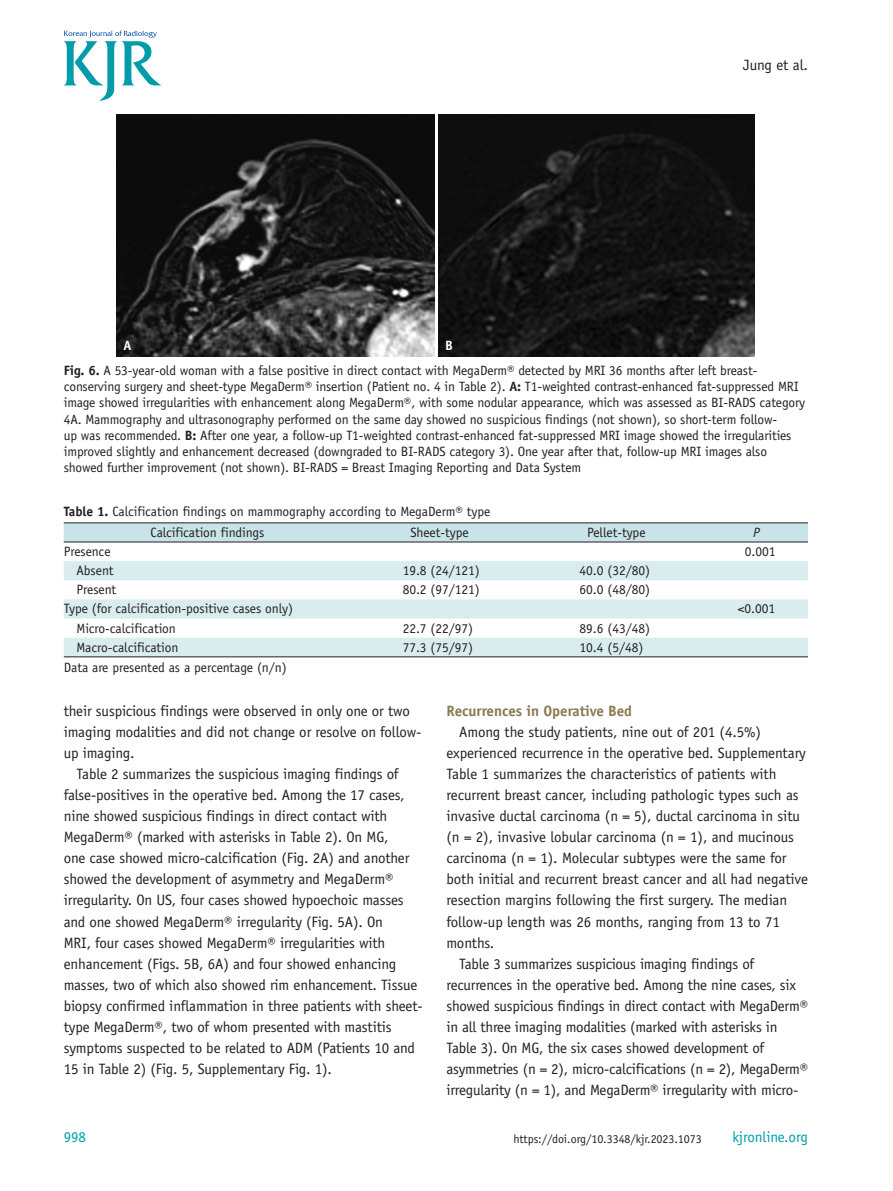
<style>
.page{position:relative;width:893px;height:1191px;background:#fff}
.page>*{position:absolute;margin:0;border:0;box-sizing:border-box;transform-origin:0 0}
.본문{font:15px/21px "Officina Sans Std";letter-spacing:-.01em;color:#231f20}
._1_제목{font:700 15px "Officina Sans Std";letter-spacing:-.005em;color:#887a51}
.t1{font:15px "Officina Sans Std";letter-spacing:-.005em;color:#009caa}
.그림제목{font:13.5px/16.2px "Officina Sans Std";letter-spacing:-.01em;color:#231f20}
.표본문{font:13.5px "Officina Sans Std";letter-spacing:-.005em;color:#231f20}
.표제목{font:13.5px "Officina Sans Std";letter-spacing:-.005em;color:#231f20}
.표설명{font:13.5px "Officina Sans Std";letter-spacing:-.005em;color:#231f20}
.t2{font:700 13.5px "Officina Sans Std";color:#fff}
.표본문-2{font:italic 13.5px "Officina Sans Std";color:#231f20}
.t3{font:12px "Officina Sans Std";letter-spacing:-.005em;color:#231f20}
.s1{font-weight:700}
</style>
<div class="page">
<svg style="left:64px;top:31px;width:97px;height:70px"></svg>
<div style="left:64px;top:523px;width:744px;height:18px;background:#c9e4e9"></div>
<svg style="left:64px;top:561px;width:744px;height:95px;fill:#d9edef"></svg>
<hr style="left:64px;top:522px;width:287px;height:1px;background:#231f20">
<hr style="left:351px;top:522px;width:177px;height:1px;background:#231f20">
<hr style="left:528px;top:522px;width:177px;height:1px;background:#231f20">
<hr style="left:705px;top:522px;width:103px;height:1px;background:#231f20">
<hr style="left:64px;top:541px;width:287px;height:1px;background:#231f20">
<hr style="left:351px;top:541px;width:177px;height:1px;background:#231f20">
<hr style="left:528px;top:541px;width:177px;height:1px;background:#231f20">
<hr style="left:705px;top:541px;width:103px;height:1px;background:#231f20">
<hr style="left:64px;top:656px;width:287px;height:1px;background:#231f20">
<hr style="left:351px;top:656px;width:177px;height:1px;background:#231f20">
<hr style="left:528px;top:656px;width:177px;height:1px;background:#231f20">
<hr style="left:705px;top:656px;width:103px;height:1px;background:#231f20">
<img style="left:117px;top:115px;width:317px;height:241px">
<img style="left:438px;top:115px;width:317px;height:241px">
<p class="t2" style="left:124px;top:337px;width:10px">A</p>
<p class="t2" style="left:445px;top:337px;width:9px">B</p>
<p class="본문" style="left:743px;top:54px;width:66px">Jung et al.</p>
<p class="그림제목" style="left:64px;top:362px;width:743px"><span class="s1">Fig. 6.</span> A 53-year-old woman with a false positive in direct contact with MegaDerm® detected by MRI 36 months after left breast&shy;conserving surgery and sheet-type MegaDerm® insertion (Patient no. 4 in Table 2). <span class="s1">A:</span> T1-weighted contrast-enhanced fat-suppressed MRI image showed irregularities with enhancement along MegaDerm®, with some nodular appearance, which was assessed as BI-RADS category 4A. Mammography and ultrasonography performed on the same day showed no suspicious findings (not shown), so short-term follow-<br>up was recommended. <span class="s1">B:</span> After one year, a follow-up T1-weighted contrast-enhanced fat-suppressed MRI image showed the irregularities improved slightly and enhancement decreased (downgraded to BI-RADS category 3). One year after that, follow-up MRI images also showed further improvement (not shown). BI-RADS = Breast Imaging Reporting and Data System</p>
<p class="표제목" style="left:64px;top:504px;width:428px"><span class="s1">Table 1.</span> Calcification findings on mammography according to MegaDerm® type</p>
<p class="표본문" style="left:150px;top:524px;width:115px">Calcification findings</p>
<p class="표본문" style="left:410px;top:524px;width:60px">Sheet-type</p>
<p class="표본문" style="left:587px;top:524px;width:60px">Pellet-type</p>
<p class="표본문-2" style="left:753px;top:524px;width:8px">P</p>
<p class="표본문" style="left:64px;top:544px;width:48px">Presence</p>
<p class="표본문" style="left:745px;top:544px;width:32px">0.001</p>
<p class="표본문" style="left:77px;top:563px;width:38px">Absent</p>
<p class="표본문" style="left:403px;top:563px;width:79px">19.8 (24/121)</p>
<p class="표본문" style="left:580px;top:563px;width:72px">40.0 (32/80)</p>
<p class="표본문" style="left:77px;top:582px;width:41px">Present</p>
<p class="표본문" style="left:403px;top:582px;width:79px">80.2 (97/121)</p>
<p class="표본문" style="left:580px;top:582px;width:72px">60.0 (48/80)</p>
<p class="표본문" style="left:64px;top:601px;width:231px">Type (for calcification-positive cases only)</p>
<p class="표본문" style="left:738px;top:601px;width:39px">&lt;0.001</p>
<p class="표본문" style="left:77px;top:620px;width:101px">Micro-calcification</p>
<p class="표본문" style="left:403px;top:620px;width:72px">22.7 (22/97)</p>
<p class="표본문" style="left:580px;top:620px;width:72px">89.6 (43/48)</p>
<p class="표본문" style="left:77px;top:639px;width:103px">Macro-calcification</p>
<p class="표본문" style="left:403px;top:639px;width:72px">77.3 (75/97)</p>
<p class="표본문" style="left:580px;top:639px;width:65px">10.4 (5/48)</p>
<p class="표설명" style="left:64px;top:660px;width:224px">Data are presented as a percentage (n/n)</p>
<p class="본문" style="left:64px;top:701px;width:359px">their suspicious findings were observed in only one or two imaging modalities and did not change or resolve on follow&shy;up imaging.</p>
<p class="본문" style="left:64px;top:764px;width:360px;text-indent:13px">Table 2 summarizes the suspicious imaging findings of false-positives in the operative bed. Among the 17 cases, nine showed suspicious findings in direct contact with MegaDerm® (marked with asterisks in Table 2). On MG,<br>one case showed micro-calcification (Fig. 2A) and another showed the development of asymmetry and MegaDerm® irregularity. On US, four cases showed hypoechoic masses and one showed MegaDerm® irregularity (Fig. 5A). On<br>MRI, four cases showed MegaDerm® irregularities with enhancement (Figs. 5B, 6A) and four showed enhancing masses, two of which also showed rim enhancement. Tissue biopsy confirmed inflammation in three patients with sheet&shy;type MegaDerm®, two of whom presented with mastitis symptoms suspected to be related to ADM (Patients 10 and 15 in Table 2) (Fig. 5, Supplementary Fig. 1).</p>
<p class="t1" style="left:64px;top:1128px;width:24px">998</p>
<p class="_1_제목" style="left:446px;top:702px;width:187px">Recurrences in Operative Bed</p>
<p class="본문" style="left:446px;top:722px;width:363px;text-indent:13px">Among the study patients, nine out of 201 (4.5%) experienced recurrence in the operative bed. Supplementary Table 1 summarizes the characteristics of patients with recurrent breast cancer, including pathologic types such as invasive ductal carcinoma (n = 5), ductal carcinoma in situ (n = 2), invasive lobular carcinoma (n = 1), and mucinous carcinoma (n = 1). Molecular subtypes were the same for both initial and recurrent breast cancer and all had negative resection margins following the first surgery. The median follow-up length was 26 months, ranging from 13 to 71 months.</p>
<p class="본문" style="left:446px;top:953px;width:363px;text-indent:13px">Table 3 summarizes suspicious imaging findings of recurrences in the operative bed. Among the nine cases, six showed suspicious findings in direct contact with MegaDerm® in all three imaging modalities (marked with asterisks in Table 3). On MG, the six cases showed development of asymmetries (n = 2), micro-calcifications (n = 2), MegaDerm® irregularity (n = 1), and MegaDerm® irregularity with micro-</p>
<p class="t3" style="left:513px;top:1132px;width:190px">https://doi.org/10.3348/kjr.2023.1073</p>
<p class="t1" style="left:732px;top:1128px;width:77px">kjronline.org</p>
</div>
